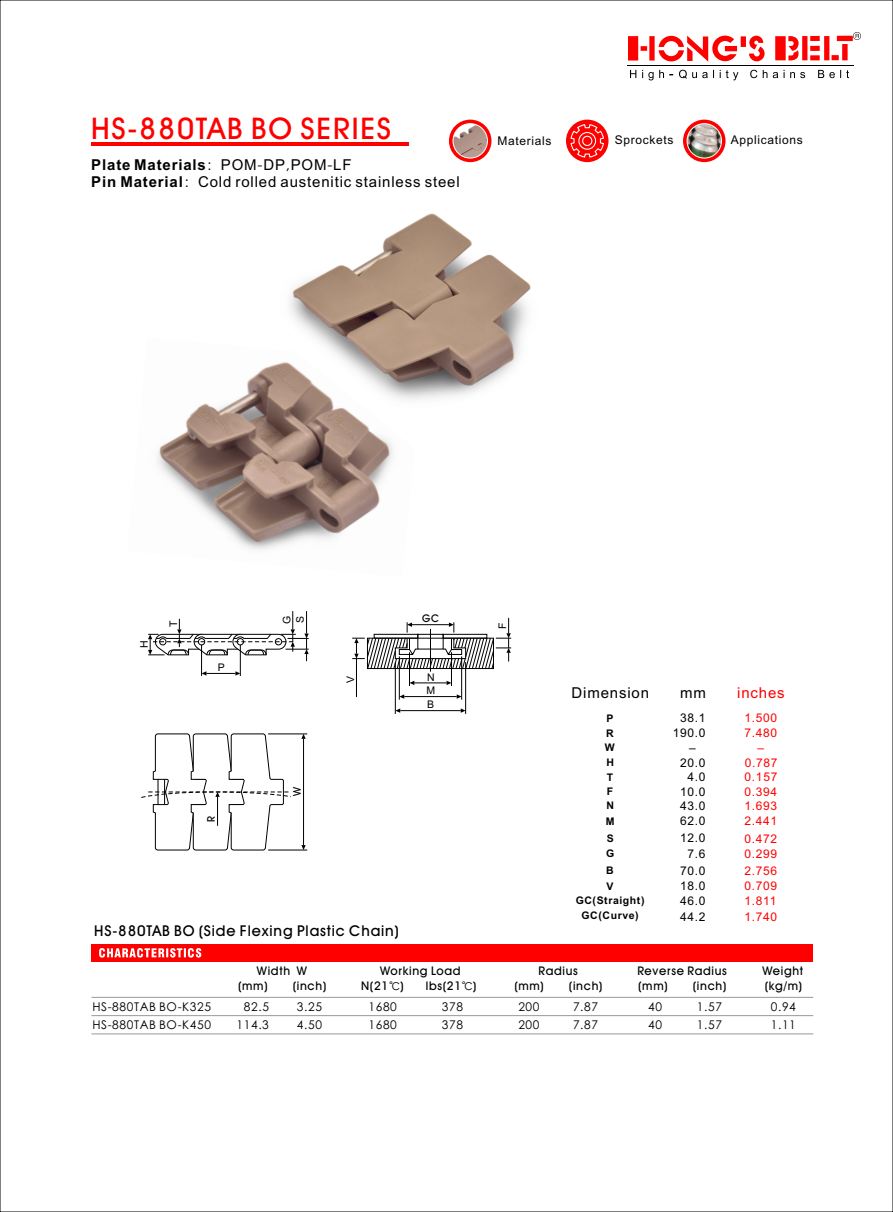
<style>
.page{position:relative;width:893px;height:1212px;background:#fff}
.page>*{position:absolute;margin:0;border:0;box-sizing:border-box;transform-origin:0 0}
.t1{font:500 30px "Avant Garde IT Cby BT";letter-spacing:.055em;color:#f00}
.t2{font:15px/16.8px "Arial";letter-spacing:.055em;color:#000}
.t3{font:500 15px "Avant Garde IT Cby BT";letter-spacing:.055em;color:#000}
.t4{font:15px "Arial";letter-spacing:.055em;color:#f00}
.t5{font:12px "ST Xihei";letter-spacing:.05em;color:#000}
.t6{font:500 12px/14.2px "Avant Garde IT Cby BT";letter-spacing:.055em;color:#000}
.t7{font:12px/15.3px "Arial";letter-spacing:.055em;color:#000}
.t8{font:12px/14.9px "Arial";letter-spacing:.055em;color:#f00;text-align:center}
.t9{font:500 10.65px "Avant Garde IT Cby BT";color:#000}
.t10{font:700 10.5px/14.7px "Arial";letter-spacing:.055em;color:#000;text-align:justify}
.t11{font:10.5px/13.8px "Arial";color:#000}
.s1{font-weight:700}
.s2{font-family:"ST Xihei"}
.s3{font-family:"ST Xihei";font-weight:400}
</style>
<div class="page">
<svg style="left:630px;top:70px;width:219px;height:10px"></svg>
<hr style="left:627px;top:65px;width:226px;height:1px;background:#000">
<svg style="left:628px;top:32px;width:233px;height:30px"></svg>
<hr style="left:91px;top:142px;width:318px;height:4px;background:#f00">
<div style="left:566px;top:120px;width:42px;height:42px;background:#f00;border-radius:50%"></div>
<svg style="left:570px;top:123px;width:35px;height:35px"></svg>
<svg style="left:683px;top:120px;width:42px;height:42px"></svg>
<img style="left:687px;top:124px;width:34px;height:34px">
<div style="left:687px;top:123px;width:35px;height:35px;border:1px solid #fff;border-radius:50%"></div>
<svg style="left:449px;top:120px;width:42px;height:42px"></svg>
<img style="left:453px;top:124px;width:34px;height:34px">
<div style="left:453px;top:123px;width:35px;height:35px;border:1px solid #fff;border-radius:50%"></div>
<div style="left:91px;top:944px;width:722px;height:17px;background:#f00"></div>
<svg style="left:99px;top:948px;width:102px;height:9px"></svg>
<hr style="left:91px;top:997px;width:722px;height:1px;background:#999">
<hr style="left:91px;top:1015px;width:722px;height:1px;background:#999">
<hr style="left:91px;top:1033px;width:722px;height:1px;background:#999">
<hr style="left:268px;top:733px;width:39px;height:1px;background:#000">
<hr style="left:268px;top:849px;width:39px;height:1px;background:#000">
<hr style="left:303px;top:739px;width:1px;height:106px;background:#000">
<svg style="left:301px;top:734px;width:5px;height:5px"></svg>
<svg style="left:301px;top:845px;width:5px;height:5px"></svg>
<svg style="left:141px;top:733px;width:151px;height:118px"></svg>
<hr style="left:201px;top:645px;width:1px;height:31px;background:#000">
<hr style="left:240px;top:645px;width:1px;height:31px;background:#000">
<svg style="left:202px;top:671px;width:38px;height:5px"></svg>
<svg style="left:148px;top:611px;width:161px;height:50px"></svg>
<hr style="left:430px;top:629px;width:1px;height:43px;background:#000">
<hr style="left:409px;top:652px;width:1px;height:34px;background:#000">
<hr style="left:451px;top:652px;width:1px;height:34px;background:#000">
<hr style="left:461px;top:656px;width:1px;height:44px;background:#000">
<hr style="left:399px;top:656px;width:1px;height:44px;background:#000">
<hr style="left:395px;top:662px;width:1px;height:52px;background:#000">
<hr style="left:465px;top:662px;width:1px;height:52px;background:#000">
<hr style="left:414px;top:682px;width:33px;height:1px;background:#000">
<hr style="left:404px;top:696px;width:53px;height:1px;background:#000">
<hr style="left:400px;top:710px;width:61px;height:1px;background:#000">
<svg style="left:395px;top:708px;width:5px;height:5px"></svg>
<svg style="left:399px;top:694px;width:5px;height:5px"></svg>
<svg style="left:410px;top:681px;width:4px;height:4px"></svg>
<svg style="left:447px;top:681px;width:4px;height:4px"></svg>
<svg style="left:457px;top:694px;width:5px;height:5px"></svg>
<svg style="left:461px;top:708px;width:5px;height:5px"></svg>
<hr style="left:356px;top:658px;width:1px;height:39px;background:#000">
<svg style="left:352px;top:618px;width:159px;height:51px"></svg>
<img style="left:290px;top:213px;width:241px;height:187px">
<img style="left:157px;top:337px;width:258px;height:213px">
<h1 class="t1" style="left:91px;top:116px;width:301px">HS-880TAB BO SERIES</h1>
<p class="t2" style="left:91px;top:158px;width:370px"><span class="s1">Plate Materials</span><span class="s2">：</span>POM<span class="s2">-</span>DP<span class="s2">,</span>POM<span class="s2">-</span> F<br><span class="s1">Pin Material</span><span class="s2">：</span>Cold rolled austenitic stainless steel</p>
<p class="t2" style="left:333px;top:158px;width:10px">L</p>
<p class="t7" style="left:498px;top:134px;width:56px">Materials</p>
<p class="t7" style="left:615px;top:133px;width:60px">Sprockets</p>
<p class="t7" style="left:731px;top:133px;width:74px">Applications</p>
<p class="t11" style="left:138px;top:648px;width:9px;rotate:-90deg">H</p>
<p class="t11" style="left:167px;top:627px;width:8px;rotate:-90deg">T</p>
<p class="t11" style="left:218px;top:661px;width:9px">P</p>
<p class="t9" style="left:207px;top:822px;width:8px;rotate:-90deg">R</p>
<p class="t11" style="left:281px;top:624px;width:10px;rotate:-90deg">G<br>S</p>
<p class="t9" style="left:422px;top:614px;width:19px">GC</p>
<p class="t9" style="left:293px;top:796px;width:11px;rotate:-90deg">W</p>
<p class="t11" style="left:345px;top:683px;width:9px;rotate:-90deg">V</p>
<p class="t11" style="left:426px;top:671px;width:10px;text-align:justify">N M B</p>
<p class="t3" style="left:94px;top:924px;width:306px">HS-880TAB BO (Side Flexing Plastic Chain)</p>
<p class="t11" style="left:496px;top:629px;width:8px;rotate:-90deg">F</p>
<p class="t2" style="left:572px;top:685px;width:79px">Dimension</p>
<p class="t2" style="left:680px;top:685px;width:27px">mm</p>
<p class="t4" style="left:737px;top:687px;width:49px">inches</p>
<p class="t10" style="left:605px;top:712px;width:11px">P R W H</p>
<p class="t8" style="left:745px;top:712px;width:34px">1.500<br>7.480 –<br>0.787</p>
<p class="t10" style="left:607px;top:771px;width:8px">T</p>
<p class="t8" style="left:745px;top:771px;width:34px">0.157</p>
<p class="t10" style="left:607px;top:785px;width:8px">F</p>
<p class="t7" style="left:680px;top:711px;width:27px">38.1</p>
<p class="t7" style="left:673px;top:726px;width:34px">190.0</p>
<p class="t7" style="left:689px;top:741px;width:8px">–</p>
<p class="t7" style="left:680px;top:756px;width:27px">20.0</p>
<p class="t7" style="left:688px;top:770px;width:20px">4.0</p>
<p class="t7" style="left:680px;top:785px;width:27px">10.0</p>
<p class="t8" style="left:745px;top:785px;width:34px">0.394</p>
<p class="t10" style="left:607px;top:799px;width:9px">N</p>
<p class="t7" style="left:680px;top:799px;width:27px">43.0</p>
<p class="t8" style="left:745px;top:799px;width:34px">1.693</p>
<p class="t10" style="left:606px;top:815px;width:10px">M</p>
<p class="t7" style="left:680px;top:814px;width:27px">62.0</p>
<p class="t8" style="left:745px;top:815px;width:34px">2.441</p>
<p class="t10" style="left:607px;top:832px;width:9px">S</p>
<p class="t7" style="left:680px;top:831px;width:27px">12.0</p>
<p class="t8" style="left:745px;top:832px;width:34px">0.472</p>
<p class="t10" style="left:606px;top:847px;width:10px">G</p>
<p class="t7" style="left:687px;top:847px;width:20px">7.6</p>
<p class="t8" style="left:745px;top:847px;width:34px">0.299</p>
<p class="t10" style="left:606px;top:864px;width:9px">B</p>
<p class="t7" style="left:680px;top:864px;width:27px">70.0</p>
<p class="t8" style="left:745px;top:864px;width:34px">2.756</p>
<p class="t10" style="left:606px;top:879px;width:9px">V</p>
<p class="t7" style="left:680px;top:879px;width:27px">18.0</p>
<p class="t8" style="left:744px;top:880px;width:34px">0.709</p>
<p class="t10" style="left:576px;top:893px;width:70px;line-height:15.3px;text-align:center">GC(Straight)<br>GC(Curve)</p>
<p class="t7" style="left:680px;top:895px;width:27px">46.0<br>44.2</p>
<p class="t8" style="left:744px;top:895px;width:34px;line-height:15.3px;text-align:left">1.811<br>1.740</p>
<p class="t6" style="left:257px;top:965px;width:52px">Width W</p>
<p class="t5" style="left:244px;top:1001px;width:27px">82.5</p>
<p class="t5" style="left:297px;top:1001px;width:27px">3.25</p>
<p class="t5" style="left:237px;top:1019px;width:34px">114.3</p>
<p class="t5" style="left:297px;top:1019px;width:27px">4.50</p>
<p class="t6" style="left:361px;top:965px;width:101px;text-indent:19px">Working Load<br>N(21<span class="s3">℃</span>)</p>
<p class="t6" style="left:514px;top:965px;width:90px;text-align:center">Radius<br>(mm) (inch)</p>
<p class="t5" style="left:518px;top:1001px;width:23px">200</p>
<p class="t5" style="left:573px;top:1001px;width:27px">7.87</p>
<p class="t5" style="left:518px;top:1019px;width:23px">200</p>
<p class="t5" style="left:573px;top:1019px;width:27px">7.87</p>
<p class="t6" style="left:637px;top:965px;width:91px">Reverse Radius (mm) (inch)</p>
<p class="t5" style="left:648px;top:1001px;width:15px">40</p>
<p class="t5" style="left:697px;top:1001px;width:27px">1.57</p>
<p class="t5" style="left:648px;top:1019px;width:15px">40</p>
<p class="t5" style="left:697px;top:1019px;width:27px">1.57</p>
<p class="t6" style="left:762px;top:965px;width:42px">Weight (kg/m)</p>
<p class="t5" style="left:771px;top:1001px;width:27px">0.94</p>
<p class="t6" style="left:238px;top:979px;width:90px">(mm) (inch)</p>
<p class="t6" style="left:426px;top:979px;width:52px">lbs(21<span class="s3">℃</span>)</p>
<p class="t5" style="left:92px;top:1001px;width:120px">HS-880TAB BO-K325</p>
<p class="t5" style="left:369px;top:1001px;width:30px">1680</p>
<p class="t5" style="left:442px;top:1001px;width:23px">378</p>
<p class="t5" style="left:369px;top:1019px;width:30px">1680</p>
<p class="t5" style="left:442px;top:1019px;width:23px">378</p>
<p class="t5" style="left:92px;top:1019px;width:120px">HS-880TAB BO-K450</p>
<p class="t5" style="left:771px;top:1019px;width:27px">1.11</p>
</div>
